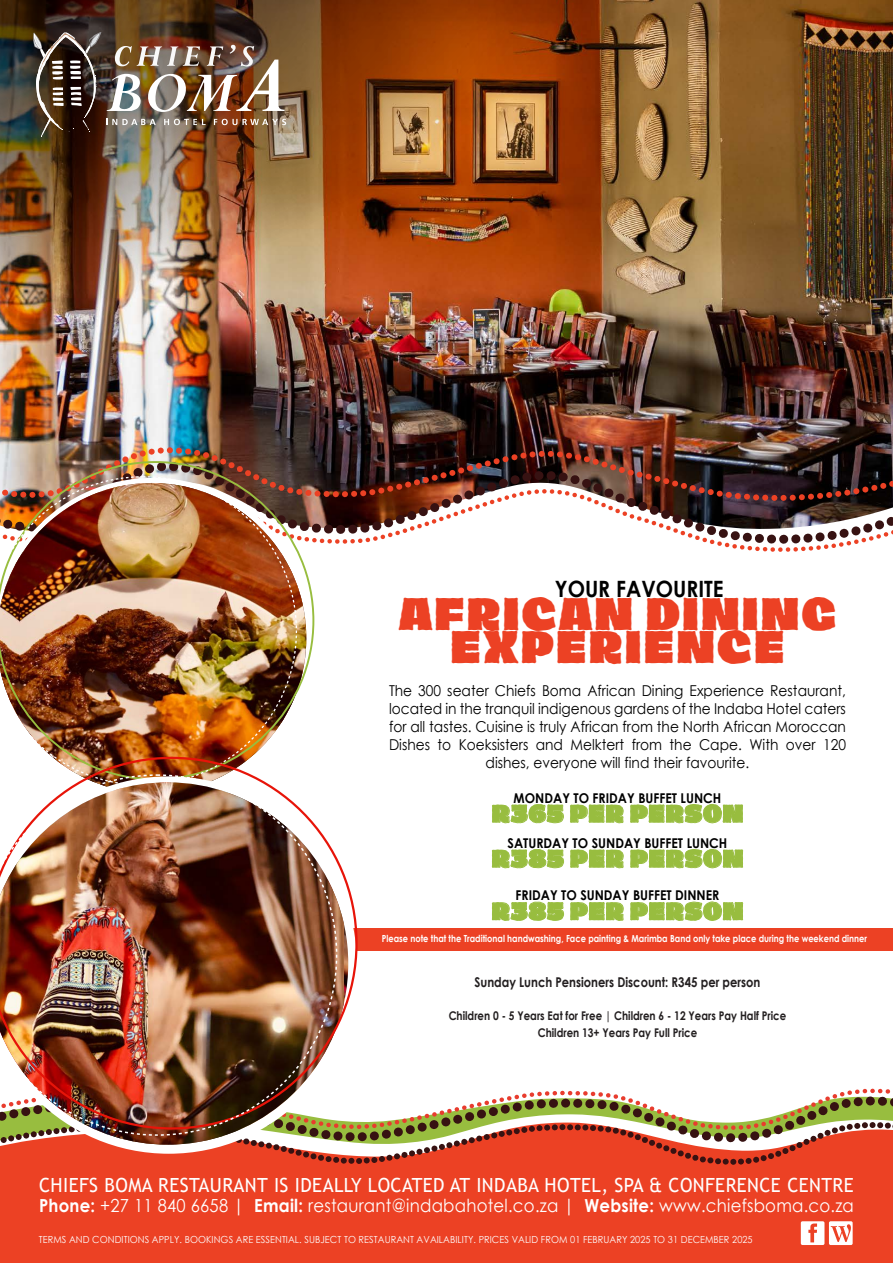
<style>
.page{position:relative;width:893px;height:1263px;background:#fff}
.page>*{position:absolute;margin:0;border:0;box-sizing:border-box;transform-origin:0 0}
.t1{font:900 42px/33px "Dingos Stamp";letter-spacing:.04em;color:#ec4124;text-align:center;scale:.9 1}
.t2{font:900 22.5px "Dingos Stamp";letter-spacing:.02em;color:#98bd3f;scale:.9 1}
.t3{font:700 22.5px "Century Gothic";color:#000;scale:.92 1}
.t4{font:19.5px "Trebuchet MS";letter-spacing:.025em;color:#fff;scale:.95 1}
.t5{font:18px "Century Gothic";letter-spacing:.015em;color:#fff;scale:.92 1}
.t6{font:15px/18px "Century Gothic";color:#000;text-align:center;scale:.92 1}
.t7{font:700 13.5px "Century Gothic";color:#000;scale:.92 1}
.t8{font:700 13.5px "Century Gothic";color:#231f20;scale:.85 1}
.t9{font:700 12px/16.5px "Century Gothic";color:#231f20;text-align:center;scale:.85 1}
.t10{font:9.75px "Century Gothic";letter-spacing:.005em;color:#fff;scale:.94 1}
.t11{font:700 9.75px "Century Gothic";color:#fff;scale:.85 1}
.s1{font-weight:700}
</style>
<div class="page">
<div style="left:330px;top:928px;width:563px;height:23px;background:#ec4124"></div>
<div style="left:0;top:1168px;width:893px;height:95px;background:#ec4124"></div>
<svg style="left:0;top:1088px;width:893px;height:80px"></svg>
<img style="left:0;top:0;width:893px;height:444px">
<img style="left:0;top:0;width:611px;height:371px">
<svg style="left:314px;top:504px;width:579px;height:44px"></svg>
<img style="left:0;top:444px;width:893px;height:60px">
<img style="left:0;top:461px;width:314px;height:232px">
<img style="left:0;top:476px;width:297px;height:281px">
<svg style="left:0;top:1129px;width:357px;height:25px;fill:#ec4124"></svg>
<img style="left:0;top:1129px;width:344px;height:15px">
<img style="left:52px;top:757px;width:306px;height:372px">
<img style="left:0;top:774px;width:337px;height:362px">
<svg style="left:801px;top:1221px;width:52px;height:24px"></svg>
<img style="left:33px;top:32px;width:253px;height:105px">
<svg style="left:492px;top:804px;width:72px;height:20px"></svg>
<svg style="left:570px;top:804px;width:53px;height:19px"></svg>
<svg style="left:630px;top:803px;width:113px;height:20px"></svg>
<svg style="left:492px;top:849px;width:72px;height:20px"></svg>
<svg style="left:570px;top:849px;width:54px;height:19px"></svg>
<svg style="left:630px;top:848px;width:113px;height:20px"></svg>
<svg style="left:492px;top:901px;width:72px;height:20px"></svg>
<svg style="left:570px;top:902px;width:54px;height:19px"></svg>
<svg style="left:630px;top:901px;width:113px;height:20px"></svg>
<h2 class="t3" style="left:555px;top:572px;width:185px">YOUR FAVOURITE</h2>
<h1 class="t1" style="left:398px;top:596px;width:489px">AFRICAN DINING<br>EXPERIENCE</h1>
<p class="t6" style="left:389px;top:681px;width:498px">The 300 seater Chiefs Boma African Dining Experience Restaurant, located in the tranquil indigenous gardens of the Indaba Hotel caters for all tastes. Cuisine is truly African from the North African Moroccan Dishes to Koeksisters and Melktert from the Cape. With over 120 dishes, everyone will find their favourite.</p>
<p class="t7" style="left:514px;top:787px;width:227px">MONDAY TO FRIDAY BUFFET LUNCH</p>
<h2 class="t2" style="left:492px;top:797px;width:281px">R365 PER PERSON</h2>
<p class="t7" style="left:508px;top:832px;width:240px">SATURDAY TO SUNDAY BUFFET LUNCH</p>
<h2 class="t2" style="left:491px;top:842px;width:281px">R385 PER PERSON</h2>
<p class="t7" style="left:515px;top:885px;width:223px">FRIDAY TO SUNDAY BUFFET DINNER</p>
<h2 class="t2" style="left:491px;top:895px;width:281px">R385 PER PERSON</h2>
<p class="t11" style="left:382px;top:931px;width:572px">Please note that the Traditional handwashing, Face painting &amp; Marimba Band only take place during the weekend dinner</p>
<p class="t8" style="left:474px;top:972px;width:338px">Sunday Lunch Pensioners Discount: R345 per person</p>
<p class="t9" style="left:449px;top:1007px;width:399px">Children 0 - 5 Years Eat for Free | Children 6 - 12 Years Pay Half Price<br>Children 13+ Years Pay Full Price</p>
<h3 class="t4" style="left:39px;top:1173px;width:859px">CHIEFS BOMA RESTAURANT IS IDEALLY LOCATED AT INDABA HOTEL, SPA &amp; CONFERENCE CENTRE</h3>
<p class="t5" style="left:39px;top:1192px;width:887px"><span class="s1">Phone:</span> +27 11 840 6658 | <span class="s1">Email:</span> restaurant@indabahotel.co.za | <span class="s1">Website:</span> www.chiefsboma.co.za</p>
<p class="t10" style="left:39px;top:1233px;width:761px">TERMS AND CONDITIONS APPLY. BOOKINGS ARE ESSENTIAL. SUBJECT TO RESTAURANT AVAILABILITY. PRICES VALID FROM 01 FEBRUARY 2025 TO 31 DECEMBER 2025</p>
</div>
